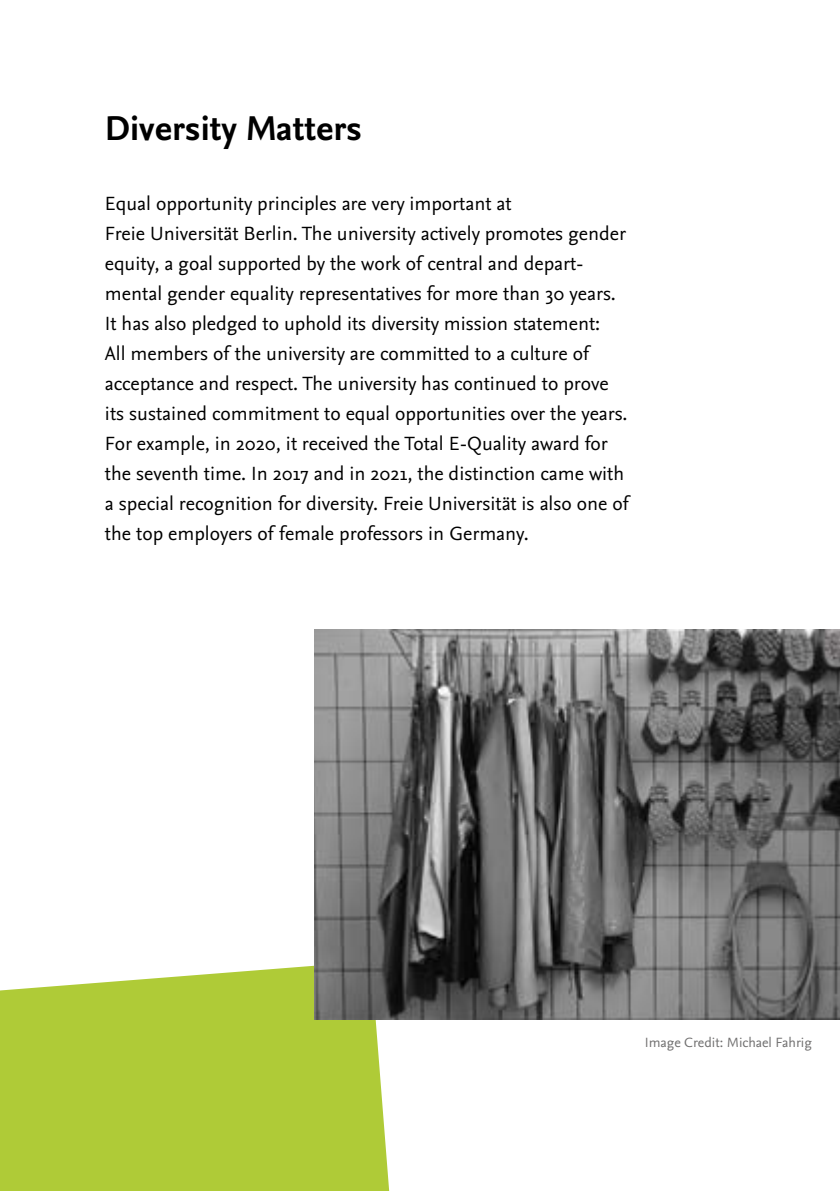
<style>
.page{position:relative;width:840px;height:1191px;background:#fff}
.page>*{position:absolute;margin:0;border:0;box-sizing:border-box;transform-origin:0 0}
.Headline{font:700 36px "Nexus Sans Pro";color:#000}
.Body{font:20px/30px "Nexus Sans Pro";color:#000}
.Bildquelle{font:14px "Nexus Sans Pro";color:#706f6f}
</style>
<div class="page">
<div style="left:0;top:965px;width:389px;height:226px;background:#afcb37"></div>
<img style="left:314px;top:629px;width:525px;height:390px">
<p class="Headline" style="left:105px;top:101px;width:258px">Diversity Matters</p>
<p class="Body" style="left:105px;top:187px;width:408px">Equal opportunity principles are very important at</p>
<p class="Body" style="left:105px;top:217px;width:524px">Freie Universität Berlin. The university actively promotes gender equity, a goal supported by the work of central and depart&shy;mental gender equality representatives for more than 30 years.<br>It has also pledged to uphold its diversity mission statement:<br>All members of the university are committed to a culture of acceptance and respect. The university has continued to prove its sustained commitment to equal opportunities over the years.<br>For example, in 2020, it received the Total E-Quality award for the seventh time. In 2017 and in 2021, the distinction came with a special recognition for diversity. Freie Universität is also one of the top employers of female professors in Germany.</p>
<p class="Bildquelle" style="left:644px;top:1032px;width:169px">Image Credit: Michael Fahrig</p>
</div>
